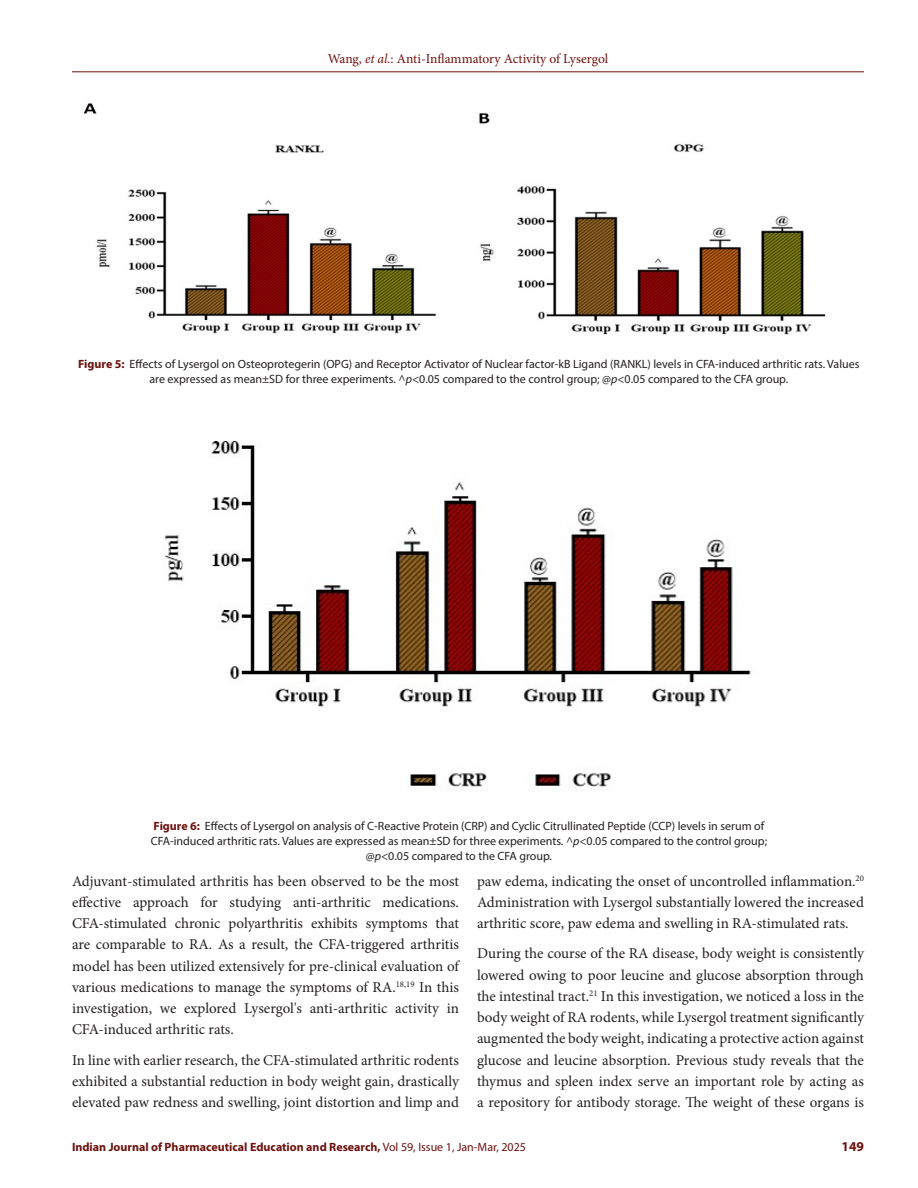
<style>
.page{position:relative;width:918px;height:1188px;background:#fff}
.page>*{position:absolute;margin:0;border:0;box-sizing:border-box;transform-origin:0 0}
.Body_text{font:15px/21.3px "Minion Pro";color:#231f20;text-align:justify}
.t1{font:13.5px "Minion Pro";letter-spacing:-.005em;color:#6c120e}
.t2{font:700 13.5px "Myriad Pro";color:#6c120e}
.FIG_Caption{font:12px/15px "Myriad Pro";color:#231f20;text-align:center}
.t3{font:700 12px "Myriad Pro";color:#6c120e}
.s1{font-style:italic}
.s2{font-weight:700;color:#6c120e}
.s3{font-weight:400}
</style>
<div class="page">
<hr style="left:72px;top:72px;width:792px;height:1px;background:#6c120e">
<img style="left:83px;top:103px;width:743px;height:232px">
<img style="left:165px;top:441px;width:586px;height:347px">
<p class="t1" style="left:328px;top:50px;width:282px">Wang, <span class="s1">et al.</span>: Anti-Inflammatory Activity of Lysergol</p>
<p class="FIG_Caption" style="left:78px;top:356px;width:783px"><span class="s2">Figure 5:</span> Effects of Lysergol on Osteoprotegerin (OPG) and Receptor Activator of Nuclear factor-kB Ligand (RANKL) levels in CFA-induced arthritic rats. Values are expressed as mean±SD for three experiments. ^<span class="s1">p</span>&lt;0.05 compared to the control group; @<span class="s1">p</span>&lt;0.05 compared to the CFA group.</p>
<p class="FIG_Caption" style="left:151px;top:818px;width:618px"><span class="s2">Figure 6:</span> Effects of Lysergol on analysis of C-Reactive Protein (CRP) and Cyclic Citrullinated Peptide (CCP) levels in serum of<br>CFA-induced arthritic rats. Values are expressed as mean±SD for three experiments. ^<span class="s1">p</span>&lt;0.05 compared to the control group; @<span class="s1">p</span>&lt;0.05 compared to the CFA group.</p>
<p class="Body_text" style="left:72px;top:870px;width:389px">Adjuvant-stimulated arthritis has been observed to be the most effective approach for studying anti-arthritic medications.<br>CFA-stimulated chronic polyarthritis exhibits symptoms that are comparable to RA. As a result, the CFA-triggered arthritis model has been utilized extensively for pre-clinical evaluation of various medications to manage the symptoms of RA.<sup>18,19</sup> In this investigation, we explored Lysergol's anti-arthritic activity in CFA-induced arthritic rats.</p>
<p class="Body_text" style="left:72px;top:1049px;width:389px">In line with earlier research, the CFA-stimulated arthritic rodents exhibited a substantial reduction in body weight gain, drastically elevated paw redness and swelling, joint distortion and limp and</p>
<p class="Body_text" style="left:477px;top:870px;width:389px">paw edema, indicating the onset of uncontrolled inflammation.<sup>20<br></sup>Administration with Lysergol substantially lowered the increased arthritic score, paw edema and swelling in RA-stimulated rats.</p>
<p class="Body_text" style="left:477px;top:943px;width:389px">During the course of the RA disease, body weight is consistently lowered owing to poor leucine and glucose absorption through the intestinal tract.<sup>21</sup> In this investigation, we noticed a loss in the body weight of RA rodents, while Lysergol treatment significantly augmented the body weight, indicating a protective action against glucose and leucine absorption. Previous study reveals that the thymus and spleen index serve an important role by acting as a repository for antibody storage. The weight of these organs is</p>
<p class="t3" style="left:72px;top:1139px;width:456px">Indian Journal of Pharmaceutical Education and Research, <span class="s3">Vol 59, Issue 1, Jan-Mar, 2025</span></p>
<p class="t2" style="left:842px;top:1137px;width:24px">149</p>
</div>
